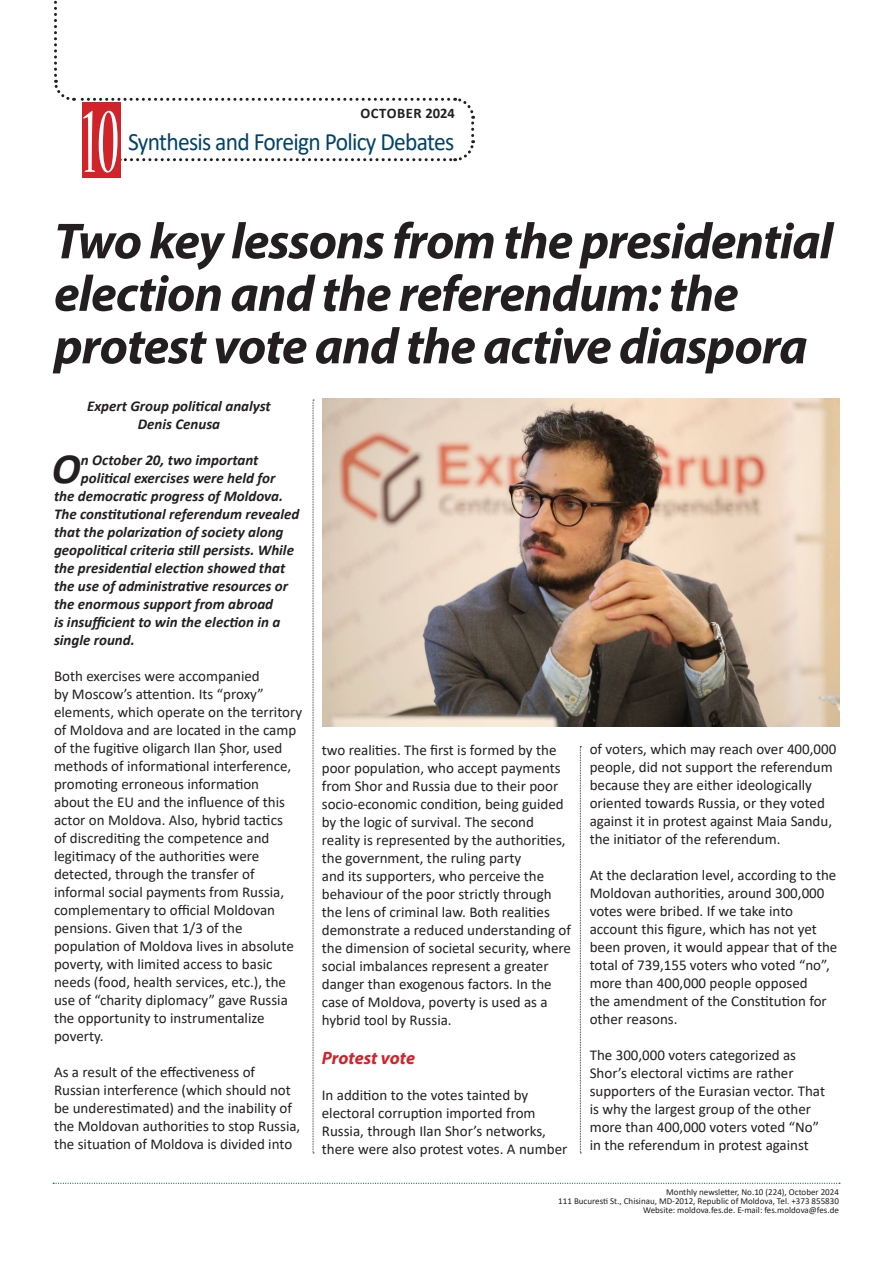
<style>
.page{position:relative;width:893px;height:1263px;background:#fff}
.page>*{position:absolute;margin:0;border:0;box-sizing:border-box;transform-origin:0 0}
.t1{font:condensed 102px "Nueva Std";color:#fff;scale:.59 1}
.texte{font:italic 700 51px/52.5px "Myriad Pro";letter-spacing:-.02em;color:#231f20}
.MANSHETA{font:italic 700 43.35px "Calibri";color:#231f20}
.t2{font:25.05px "Calibri";letter-spacing:-.03em;color:#014368;scale:.94 1}
.INTERTITLU{font:italic 700 18px "Myriad Pro";color:#d1232a}
.texte-2{font:15px/18px "Calibri";color:#231f20}
.MANSHETA-2{font:italic 700 15px "Calibri";color:#231f20}
.texte-3{font:italic 700 15px "Calibri";color:#231f20}
.t3{font:700 14.55px "Calibri";letter-spacing:.04em;color:#231f20}
.t4{font:9px/9px "Calibri";color:#231f20;text-align:right}
</style>
<div class="page">
<svg style="left:53px;top:1183px;width:787px;height:1px"></svg>
<svg style="left:54px;top:0;width:422px;height:163px"></svg>
<div style="left:82px;top:102px;width:38px;height:76px;background:#d1232a"></div>
<svg style="left:313px;top:400px;width:1px;height:753px"></svg>
<svg style="left:580px;top:746px;width:1px;height:407px"></svg>
<img style="left:322px;top:399px;width:517px;height:327px">
<hr style="left:892px;top:1004px;width:1px;height:45px;background:#014368">
<p class="t1" style="left:83px;top:95px;width:63px">10</p>
<p class="t3" style="left:360px;top:103px;width:96px">OCTOBER 2024</p>
<h3 class="t2" style="left:128px;top:124px;width:349px">Synthesis and Foreign Policy Debates</h3>
<p class="texte" style="left:54px;top:213px;width:780px">Two key lessons from the presidential election and the referendum: the protest vote and the active diaspora</p>
<p class="texte-3" style="left:87px;top:395px;width:185px">Expert Group political analyst</p>
<p class="texte-3" style="left:138px;top:413px;width:84px">Denis Cenusa</p>
<p class="MANSHETA" style="left:52px;top:438px;width:30px">O</p>
<p class="MANSHETA-2" style="left:81px;top:449px;width:179px">n October 20, two important</p>
<p class="MANSHETA-2" style="left:81px;top:467px;width:196px">political exercises were held for</p>
<p class="MANSHETA-2" style="left:54px;top:485px;width:231px">the democratic progress of Moldova.</p>
<p class="MANSHETA-2" style="left:54px;top:503px;width:247px">The constitutional referendum revealed</p>
<p class="MANSHETA-2" style="left:54px;top:521px;width:231px">that the polarization of society along</p>
<p class="MANSHETA-2" style="left:54px;top:539px;width:242px">geopolitical criteria still persists. While</p>
<p class="MANSHETA-2" style="left:54px;top:557px;width:233px">the presidential election showed that</p>
<p class="MANSHETA-2" style="left:54px;top:575px;width:235px">the use of administrative resources or</p>
<p class="MANSHETA-2" style="left:54px;top:593px;width:221px">the enormous support from abroad</p>
<p class="MANSHETA-2" style="left:54px;top:611px;width:228px">is insufficient to win the election in a</p>
<p class="MANSHETA-2" style="left:54px;top:629px;width:82px">single round.</p>
<p class="texte-2" style="left:54px;top:667px;width:250px">Both exercises were accompanied<br>by Moscow’s attention. Its “proxy” elements, which operate on the territory of Moldova and are located in the camp of the fugitive oligarch Ilan Șhor, used methods of informational interference, promoting erroneous information<br>about the EU and the influence of this actor on Moldova. Also, hybrid tactics<br>of discrediting the competence and legitimacy of the authorities were detected, through the transfer of informal social payments from Russia, complementary to official Moldovan pensions. Given that 1/3 of the population of Moldova lives in absolute poverty, with limited access to basic needs (food, health services, etc.), the use of “charity diplomacy” gave Russia the opportunity to instrumentalize poverty.</p>
<p class="texte-2" style="left:54px;top:1063px;width:248px">As a result of the effectiveness of Russian interference (which should not be underestimated) and the inability of the Moldovan authorities to stop Russia, the situation of Moldova is divided into</p>
<p class="texte-2" style="left:322px;top:740px;width:251px">two realities. The first is formed by the poor population, who accept payments from Shor and Russia due to their poor socio-economic condition, being guided by the logic of survival. The second reality is represented by the authorities, the government, the ruling party<br>and its supporters, who perceive the behaviour of the poor strictly through the lens of criminal law. Both realities demonstrate a reduced understanding of the dimension of societal security, where social imbalances represent a greater danger than exogenous factors. In the case of Moldova, poverty is used as a hybrid tool by Russia.</p>
<p class="INTERTITLU" style="left:322px;top:1046px;width:95px">Protest vote</p>
<p class="texte-2" style="left:322px;top:1086px;width:247px">In addition to the votes tainted by electoral corruption imported from Russia, through Ilan Shor’s networks, there were also protest votes. A number</p>
<p class="texte-2" style="left:590px;top:740px;width:248px">of voters, which may reach over 400,000 people, did not support the referendum because they are either ideologically oriented towards Russia, or they voted against it in protest against Maia Sandu, the initiator of the referendum.</p>
<p class="texte-2" style="left:590px;top:866px;width:249px">At the declaration level, according to the Moldovan authorities, around 300,000 votes were bribed. If we take into account this figure, which has not yet been proven, it would appear that of the total of 739,155 voters who voted “no”, more than 400,000 people opposed<br>the amendment of the Constitution for other reasons.</p>
<p class="texte-2" style="left:590px;top:1046px;width:237px">The 300,000 voters categorized as Shor’s electoral victims are rather supporters of the Eurasian vector. That is why the largest group of the other more than 400,000 voters voted “No” in the referendum in protest against</p>
<p class="t4" style="left:558px;top:1187px;width:282px">Monthly newsletter, No.10 (224), October 2024<br>111 Bucuresti St., Chisinau, MD-2012, Republic of Moldova, Tel. +373 855830<br>Website: moldova.fes.de. E-mail: fes.moldova@fes.de</p>
</div>
